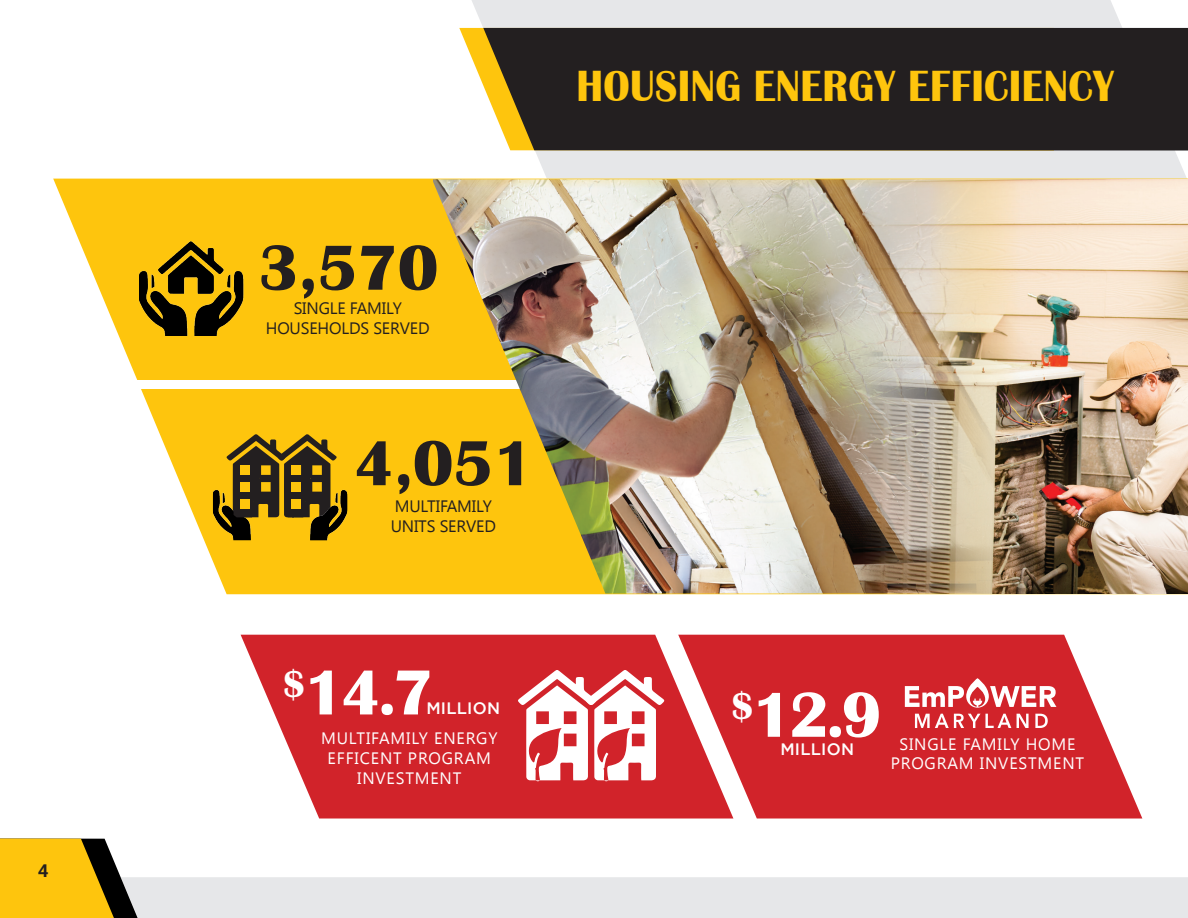
<style>
.page{position:relative;width:1188px;height:918px;background:#fff}
.page>*{position:absolute;margin:0;border:0;box-sizing:border-box;transform-origin:0 0}
.t1{font:700 65.85px "Britannic";color:#fff}
.t2{font:700 65.85px "Britannic";color:#231f20}
.t3{font:700 45px "Britannic";letter-spacing:.01em;color:#fec50d;scale:.9 1}
.t4{font:700 18px "Segoe UI";color:#231f20}
.t5{font:16.5px/19.8px "Segoe UI";letter-spacing:.05em;color:#fff;text-align:center}
.t6{font:16.5px/19.8px "Segoe UI";letter-spacing:-.01em;color:#231f20}
.t7{font:500 16.5px "Gotham";letter-spacing:.015em;color:#fff}
</style>
<div class="page">
<svg style="left:469px;top:0;width:719px;height:179px;background:#e8e9e9"></svg>
<svg style="left:53px;top:179px;width:381px;height:415px;fill:#fec50d"></svg>
<svg style="left:459px;top:28px;width:24px;height:123px"></svg>
<div style="left:483px;top:28px;width:705px;height:123px;background:#231f20"></div>
<div style="left:158px;top:877px;width:1030px;height:41px;background:#e6e7e9"></div>
<svg style="left:0;top:838px;width:158px;height:80px;background:#d5b242"></svg>
<svg style="left:241px;top:635px;width:437px;height:184px;background:#d63e44"></svg>
<svg style="left:678px;top:635px;width:464px;height:184px;background:#d74147"></svg>
<div style="left:105px;top:380px;width:432px;height:8px;background:#fff"></div>
<svg style="left:518px;top:670px;width:146px;height:111px"></svg>
<svg style="left:905px;top:678px;width:151px;height:30px"></svg>
<svg style="left:915px;top:714px;width:96px;height:14px"></svg>
<svg style="left:1017px;top:714px;width:12px;height:14px"></svg>
<svg style="left:1035px;top:714px;width:13px;height:14px"></svg>
<img style="left:434px;top:179px;width:396px;height:415px">
<img style="left:830px;top:179px;width:358px;height:415px">
<svg style="left:308px;top:487px;width:40px;height:57px"></svg>
<svg style="left:213px;top:487px;width:39px;height:56px"></svg>
<svg style="left:227px;top:434px;width:110px;height:84px;background:#745d18"></svg>
<div style="left:240px;top:465px;width:10px;height:10px;background:#fec50d"></div>
<div style="left:240px;top:482px;width:10px;height:9px;background:#fec50d"></div>
<div style="left:240px;top:499px;width:10px;height:9px;background:#fec50d"></div>
<svg style="left:139px;top:237px;width:108px;height:99px;background:#917109"></svg>
<p class="t4" style="left:38px;top:858px;width:12px">4</p>
<h1 class="t2" style="left:258px;top:231px;width:181px">3,570</h1>
<p class="t6" style="left:266px;top:298px;width:165px;text-align:center">SINGLE FAMILY<br>HOUSEHOLDS SERVED</p>
<h1 class="t2" style="left:354px;top:426px;width:181px">4,051</h1>
<p class="t6" style="left:391px;top:496px;width:107px">MULTIFAMILY<br>UNITS SERVED</p>
<h1 class="t1" style="left:283px;top:655px;width:152px"><sup>$</sup>14.7</h1>
<p class="t7" style="left:426px;top:699px;width:75px">MILLION</p>
<p class="t5" style="left:321px;top:728px;width:178px">MULTIFAMILY ENERGY<br>EFFICENT PROGRAM<br>INVESTMENT</p>
<h2 class="t3" style="left:576px;top:60px;width:599px">HOUSING ENERGY EFFICIENCY</h2>
<h1 class="t1" style="left:731px;top:678px;width:153px"><sup>$</sup>12.9</h1>
<p class="t7" style="left:780px;top:740px;width:75px">MILLION</p>
<p class="t5" style="left:891px;top:733px;width:195px">SINGLE FAMILY HOME<br>PROGRAM INVESTMENT</p>
</div>
